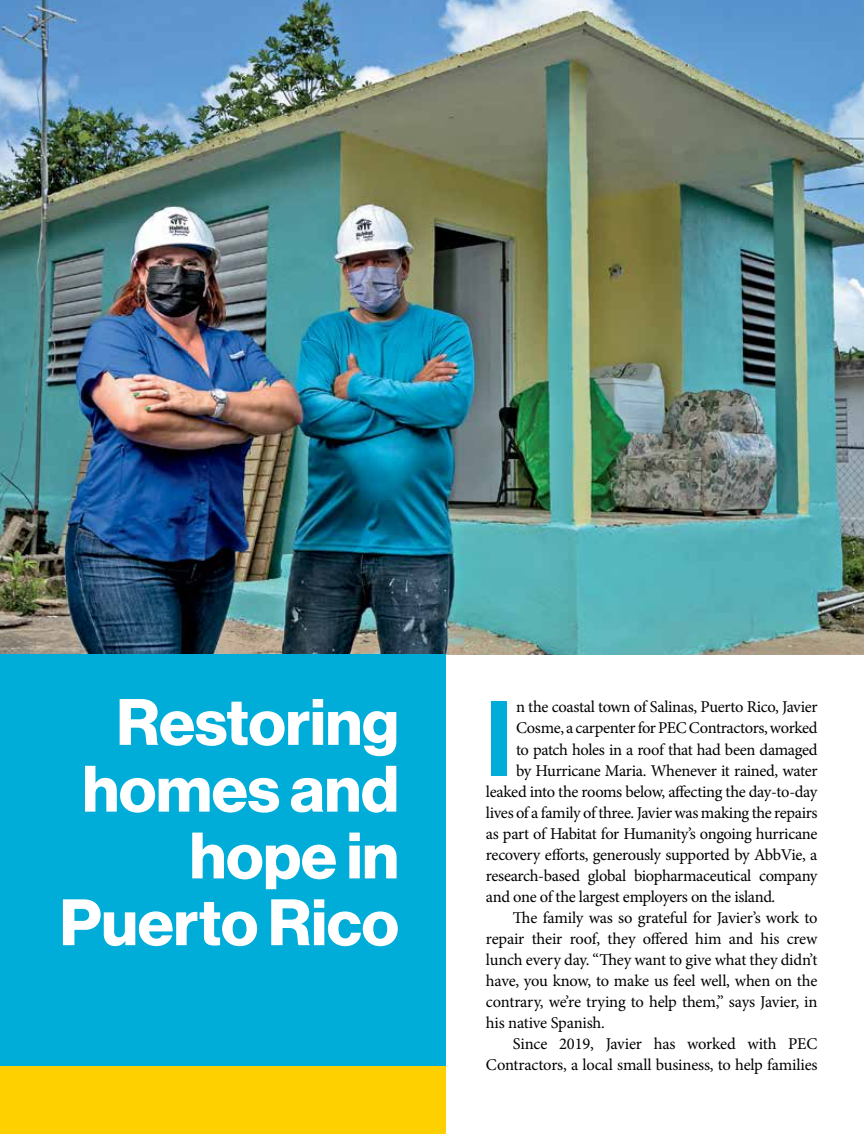
<style>
.page{position:relative;width:864px;height:1134px;background:#fff}
.page>*{position:absolute;margin:0;border:0;box-sizing:border-box;transform-origin:0 0}
.t1{font:104.55px "N Haas Grotesk DS Pro 65 Md";color:#00acd8}
.t2{font:64.05px/66.8px "N Haas Grotesk DS Pro 75 Bd";color:#fff;text-align:right}
.t3{font:16.5px "Minion Pro";letter-spacing:-.02em;color:#000}
</style>
<div class="page">
<img style="left:0;top:0;width:864px;height:654px">
<div style="left:0;top:654px;width:446px;height:480px;background:#00acd8"></div>
<div style="left:0;top:1066px;width:446px;height:68px;background:#ffd000"></div>
<h2 class="t2" style="left:60px;top:690px;width:341px">Restoring homes and hope in<br>Puerto Rico</h2>
<h1 class="t1" style="left:486px;top:678px;width:28px">I</h1>
<p class="t3" style="left:516px;top:696px;width:303px">n the coastal town of Salinas, Puerto Rico, Javier</p>
<p class="t3" style="left:516px;top:717px;width:303px">Cosme, a carpenter for PEC Contractors, worked</p>
<p class="t3" style="left:516px;top:738px;width:303px">to patch holes in a roof that had been damaged</p>
<p class="t3" style="left:516px;top:759px;width:303px">by Hurricane Maria. Whenever it rained, water</p>
<p class="t3" style="left:486px;top:780px;width:333px">leaked into the rooms below, affecting the day-to-day</p>
<p class="t3" style="left:486px;top:801px;width:333px">lives of a family of three. Javier was making the repairs</p>
<p class="t3" style="left:486px;top:822px;width:333px">as part of Habitat for Humanity’s ongoing hurricane</p>
<p class="t3" style="left:486px;top:843px;width:333px">recovery efforts, generously supported by AbbVie, a</p>
<p class="t3" style="left:486px;top:864px;width:333px">research-based global biopharmaceutical company</p>
<p class="t3" style="left:486px;top:885px;width:291px">and one of the largest employers on the island.</p>
<p class="t3" style="left:513px;top:906px;width:306px">The family was so grateful for Javier’s work to</p>
<p class="t3" style="left:486px;top:927px;width:333px">repair their roof, they offered him and his crew</p>
<p class="t3" style="left:486px;top:948px;width:333px">lunch every day. “They want to give what they didn’t</p>
<p class="t3" style="left:486px;top:969px;width:333px">have, you know, to make us feel well, when on the</p>
<p class="t3" style="left:486px;top:990px;width:333px">contrary, we’re trying to help them,” says Javier, in</p>
<p class="t3" style="left:486px;top:1011px;width:120px">his native Spanish.</p>
<p class="t3" style="left:513px;top:1032px;width:306px">Since 2019, Javier has worked with PEC</p>
<p class="t3" style="left:486px;top:1053px;width:333px">Contractors, a local small business, to help families</p>
</div>
